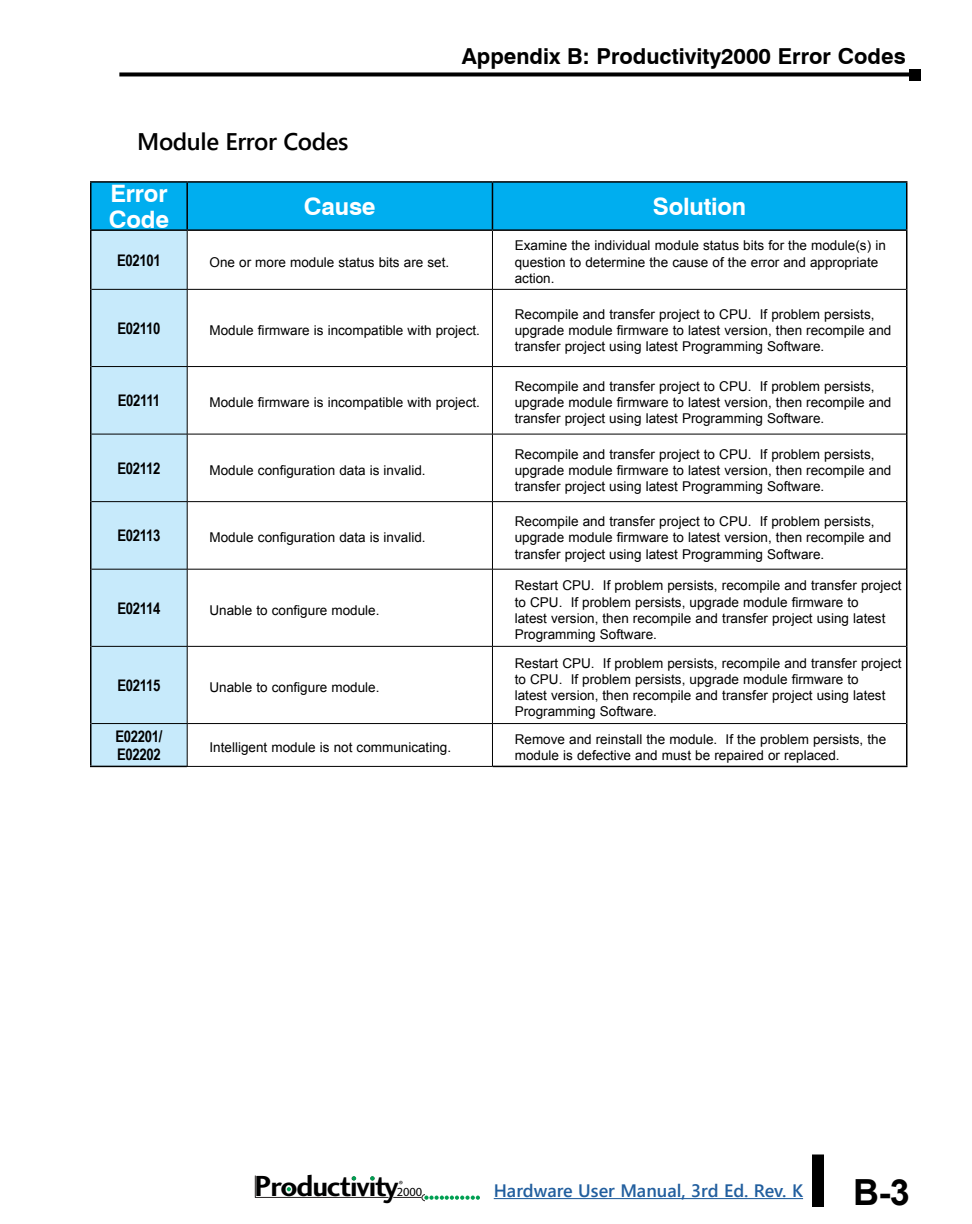
<style>
.page{position:relative;width:972px;height:1224px;background:#fff}
.page>*{position:absolute;margin:0;border:0;box-sizing:border-box;transform-origin:0 0}
.t1{font:700 36px "Arial";color:#000}
.t2{font:700 30px "Charlotte Sans Std";letter-spacing:-.035em;color:#000}
.t3{font:700 24px/26px "Swiss 721 BT";letter-spacing:-.01em;color:#fff}
.t4{font:600 24px "Segoe UI";letter-spacing:-.02em;color:#000}
.t5{font:700 22px "Swiss 721 BT";color:#000}
.t6{font:600 18px "Segoe UI";color:#215e9e}
.t7{font:700 16px/18px "Arial Narrow";letter-spacing:-.02em;color:#000}
.t8{font:13.6px/16.2px "Arial";color:#000}
.t9{font:12.4px "Myriad Pro";color:#000}
</style>
<div class="page">
<svg style="left:119px;top:72px;width:790px;height:4px;background:#1e1e1e"></svg>
<div style="left:909px;top:69px;width:12px;height:11px;background:#000"></div>
<div style="left:812px;top:1154px;width:12px;height:53px;background:#000"></div>
<hr style="left:494px;top:1198px;width:309px;height:1px;background:#215e9e">
<hr style="left:255px;top:1197px;width:133px;height:1px;background:#282525">
<svg style="left:255px;top:1176px;width:1px;height:21px"></svg>
<svg style="left:393px;top:1194px;width:87px;height:7px"></svg>
<svg style="left:399px;top:1181px;width:4px;height:3px"></svg>
<svg style="left:352px;top:1176px;width:4px;height:4px"></svg>
<svg style="left:370px;top:1176px;width:4px;height:4px"></svg>
<svg style="left:287px;top:1187px;width:4px;height:4px"></svg>
<div style="left:92px;top:183px;width:814px;height:46px;background:#00aeef"></div>
<div style="left:92px;top:231px;width:95px;height:535px;background:#c7eafb"></div>
<svg style="left:188px;top:288px;width:718px;height:478px"></svg>
<hr style="left:187px;top:289px;width:305px;height:1px;background:#000">
<hr style="left:492px;top:289px;width:414px;height:1px;background:#000">
<hr style="left:187px;top:366px;width:305px;height:1px;background:#000">
<hr style="left:492px;top:366px;width:414px;height:1px;background:#000">
<hr style="left:187px;top:434px;width:305px;height:1px;background:#000">
<hr style="left:492px;top:434px;width:414px;height:1px;background:#000">
<hr style="left:187px;top:501px;width:305px;height:1px;background:#000">
<hr style="left:492px;top:501px;width:414px;height:1px;background:#000">
<hr style="left:187px;top:569px;width:305px;height:1px;background:#000">
<hr style="left:492px;top:569px;width:414px;height:1px;background:#000">
<hr style="left:187px;top:646px;width:305px;height:1px;background:#000">
<hr style="left:492px;top:646px;width:414px;height:1px;background:#000">
<hr style="left:187px;top:723px;width:305px;height:1px;background:#000">
<hr style="left:492px;top:723px;width:414px;height:1px;background:#000">
<hr style="left:92px;top:289px;width:95px;height:1px;background:#000">
<hr style="left:92px;top:366px;width:95px;height:1px;background:#000">
<hr style="left:92px;top:434px;width:95px;height:1px;background:#000">
<hr style="left:92px;top:501px;width:95px;height:1px;background:#000">
<hr style="left:92px;top:569px;width:95px;height:1px;background:#000">
<hr style="left:92px;top:646px;width:95px;height:1px;background:#000">
<hr style="left:92px;top:723px;width:95px;height:1px;background:#000">
<hr style="left:90px;top:231px;width:2px;height:58px;background:#000">
<hr style="left:906px;top:231px;width:1px;height:58px;background:#000">
<hr style="left:90px;top:289px;width:2px;height:78px;background:#000">
<hr style="left:906px;top:289px;width:1px;height:78px;background:#000">
<hr style="left:90px;top:367px;width:2px;height:67px;background:#000">
<hr style="left:906px;top:367px;width:1px;height:67px;background:#000">
<hr style="left:90px;top:434px;width:2px;height:68px;background:#000">
<hr style="left:906px;top:434px;width:1px;height:68px;background:#000">
<hr style="left:90px;top:502px;width:2px;height:67px;background:#000">
<hr style="left:906px;top:502px;width:1px;height:67px;background:#000">
<hr style="left:90px;top:569px;width:2px;height:77px;background:#000">
<hr style="left:906px;top:569px;width:1px;height:77px;background:#000">
<hr style="left:90px;top:646px;width:2px;height:78px;background:#000">
<hr style="left:906px;top:646px;width:1px;height:78px;background:#000">
<hr style="left:90px;top:724px;width:2px;height:42px;background:#000">
<hr style="left:906px;top:724px;width:1px;height:42px;background:#000">
<hr style="left:90px;top:766px;width:97px;height:1px;background:#000">
<hr style="left:493px;top:766px;width:414px;height:1px;background:#000">
<hr style="left:187px;top:231px;width:1px;height:58px;background:#000">
<hr style="left:492px;top:231px;width:1px;height:58px;background:#000">
<hr style="left:187px;top:290px;width:1px;height:76px;background:#000">
<hr style="left:492px;top:290px;width:1px;height:76px;background:#000">
<hr style="left:187px;top:367px;width:1px;height:67px;background:#000">
<hr style="left:492px;top:367px;width:1px;height:67px;background:#000">
<hr style="left:187px;top:434px;width:1px;height:67px;background:#000">
<hr style="left:492px;top:434px;width:1px;height:67px;background:#000">
<hr style="left:187px;top:502px;width:1px;height:67px;background:#000">
<hr style="left:492px;top:502px;width:1px;height:67px;background:#000">
<hr style="left:187px;top:569px;width:1px;height:77px;background:#000">
<hr style="left:492px;top:569px;width:1px;height:77px;background:#000">
<hr style="left:187px;top:647px;width:1px;height:76px;background:#000">
<hr style="left:492px;top:647px;width:1px;height:76px;background:#000">
<hr style="left:187px;top:724px;width:1px;height:42px;background:#000">
<hr style="left:492px;top:724px;width:1px;height:42px;background:#000">
<hr style="left:187px;top:766px;width:306px;height:1px;background:#000">
<hr style="left:187px;top:181px;width:305px;height:2px;background:#000">
<hr style="left:187px;top:229px;width:305px;height:2px;background:#000">
<hr style="left:492px;top:181px;width:415px;height:2px;background:#000">
<hr style="left:492px;top:183px;width:1px;height:46px;background:#000">
<hr style="left:906px;top:183px;width:1px;height:46px;background:#000">
<hr style="left:492px;top:229px;width:415px;height:2px;background:#000">
<hr style="left:90px;top:181px;width:97px;height:2px;background:#000">
<hr style="left:90px;top:183px;width:2px;height:46px;background:#000">
<hr style="left:186px;top:183px;width:2px;height:46px;background:#000">
<hr style="left:90px;top:229px;width:97px;height:2px;background:#000">
<h3 class="t5" style="left:462px;top:43px;width:445px">Appendix B: Productivity2000 Error Codes</h3>
<h3 class="t4" style="left:137px;top:118px;width:213px">Module Error Codes</h3>
<h3 class="t3" style="left:109px;top:180px;width:62px">Error<br>Code</h3>
<h3 class="t3" style="left:304px;top:193px;width:73px">Cause</h3>
<h3 class="t3" style="left:653px;top:193px;width:95px">Solution</h3>
<p class="t7" style="left:117px;top:250px;width:45px">E02101</p>
<p class="t8" style="left:210px;top:254px;width:241px">One or more module status bits are set.</p>
<p class="t7" style="left:117px;top:318px;width:45px">E02110</p>
<p class="t8" style="left:210px;top:322px;width:272px">Module firmware is incompatible with project.</p>
<p class="t7" style="left:118px;top:391px;width:44px">E02111</p>
<p class="t8" style="left:210px;top:395px;width:272px">Module firmware is incompatible with project.</p>
<p class="t7" style="left:117px;top:458px;width:45px">E02112</p>
<p class="t8" style="left:210px;top:462px;width:218px">Module configuration data is invalid.</p>
<p class="t7" style="left:117px;top:526px;width:45px">E02113</p>
<p class="t8" style="left:210px;top:530px;width:218px">Module configuration data is invalid.</p>
<p class="t7" style="left:117px;top:598px;width:45px">E02114</p>
<p class="t8" style="left:210px;top:602px;width:171px">Unable to configure module.</p>
<p class="t7" style="left:117px;top:675px;width:45px">E02115</p>
<p class="t8" style="left:210px;top:679px;width:171px">Unable to configure module.</p>
<p class="t8" style="left:515px;top:238px;width:373px">Examine the individual module status bits for the module(s) in question to determine the cause of the error and appropriate action.</p>
<p class="t8" style="left:515px;top:306px;width:378px">Recompile and transfer project to CPU. If problem persists, upgrade module firmware to latest version, then recompile and transfer project using latest Programming Software.</p>
<p class="t8" style="left:515px;top:378px;width:378px">Recompile and transfer project to CPU. If problem persists, upgrade module firmware to latest version, then recompile and transfer project using latest Programming Software.</p>
<p class="t8" style="left:515px;top:446px;width:378px">Recompile and transfer project to CPU. If problem persists, upgrade module firmware to latest version, then recompile and transfer project using latest Programming Software.</p>
<p class="t8" style="left:515px;top:513px;width:378px">Recompile and transfer project to CPU. If problem persists, upgrade module firmware to latest version, then recompile and transfer project using latest Programming Software.</p>
<p class="t8" style="left:515px;top:578px;width:388px">Restart CPU. If problem persists, recompile and transfer project to CPU. If problem persists, upgrade module firmware to<br>latest version, then recompile and transfer project using latest Programming Software.</p>
<p class="t8" style="left:515px;top:655px;width:388px">Restart CPU. If problem persists, recompile and transfer project to CPU. If problem persists, upgrade module firmware to<br>latest version, then recompile and transfer project using latest Programming Software.</p>
<p class="t7" style="left:115px;top:726px;width:49px">E02201/<br>E02202</p>
<p class="t8" style="left:210px;top:739px;width:243px">Intelligent module is not communicating.</p>
<p class="t8" style="left:515px;top:731px;width:373px">Remove and reinstall the module. If the problem persists, the module is defective and must be repaired or replaced.</p>
<h2 class="t2" style="left:255px;top:1169px;width:145px">Productivity</h2>
<p class="t9" style="left:397px;top:1185px;width:27px">2000</p>
<h3 class="t6" style="left:494px;top:1174px;width:311px">Hardware User Manual, 3rd Ed. Rev. K</h3>
<h1 class="t1" style="left:853px;top:1169px;width:58px">B-3</h1>
</div>
